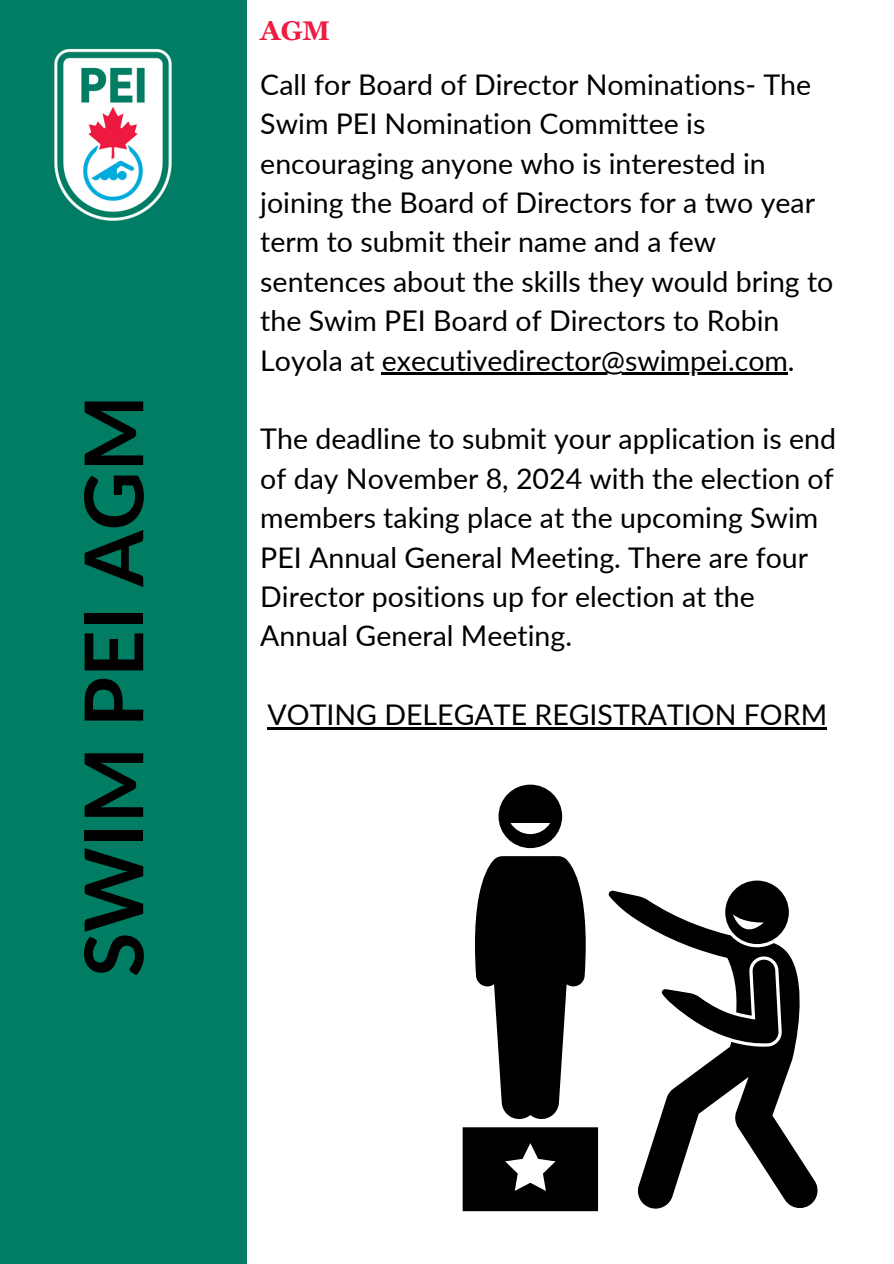
<style>
.page{position:relative;width:894px;height:1264px;background:#fff}
.page>*{position:absolute;margin:0;border:0;box-sizing:border-box;transform-origin:0 0}
.t1{font:700 81px "Lato";color:#000}
.t2{font:28.5px/39.3px "Lato";color:#000}
.t3{font:700 27px "Georgia Pro";color:#ed1d42}
</style>
<div class="page">
<div style="left:0;top:0;width:247px;height:1263px;background:#017d64"></div>
<img style="left:54px;top:48px;width:118px;height:173px">
<hr style="left:382px;top:373px;width:405px;height:2px;background:#000">
<hr style="left:267px;top:727px;width:559px;height:2px;background:#000">
<svg style="left:608px;top:890px;width:210px;height:318px"></svg>
<svg style="left:725px;top:880px;width:63px;height:64px"></svg>
<svg style="left:661px;top:959px;width:117px;height:87px"></svg>
<svg style="left:475px;top:856px;width:111px;height:263px"></svg>
<svg style="left:498px;top:784px;width:64px;height:64px"></svg>
<svg style="left:462px;top:1127px;width:136px;height:84px;background:#1a1a1a"></svg>
<p class="t1" style="left:63px;top:976px;width:583px;rotate:-90deg">SWIM PEI AGM</p>
<h2 class="t3" style="left:260px;top:16px;width:71px">AGM</h2>
<h3 class="t2" style="left:260px;top:64px;width:574px">Call for Board of Director Nominations- The Swim PEI Nomination Committee is encouraging anyone who is interested in joining the Board of Directors for a two year term to submit their name and a few sentences about the skills they would bring to the Swim PEI Board of Directors to Robin Loyola at executivedirector@swimpei.com.</h3>
<p class="t2" style="left:260px;top:418px;width:577px">The deadline to submit your application is end of day November 8, 2024 with the election of members taking place at the upcoming Swim PEI Annual General Meeting. There are four Director positions up for election at the Annual General Meeting.</p>
<p class="t2" style="left:267px;top:694px;width:561px">VOTING DELEGATE REGISTRATION FORM</p>
</div>
